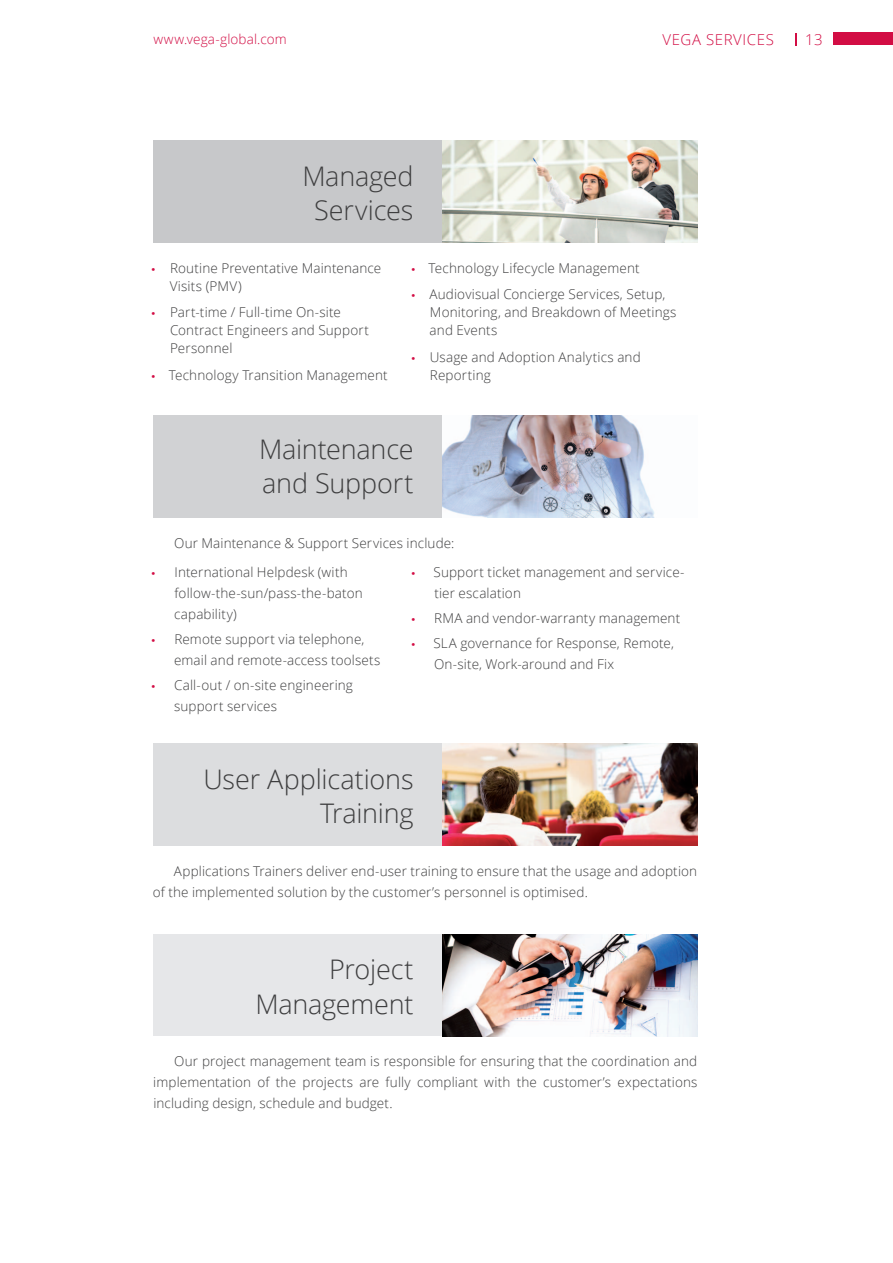
<style>
.page{position:relative;width:893px;height:1263px;background:#fff}
.page>*{position:absolute;margin:0;border:0;box-sizing:border-box;transform-origin:0 0}
.t1{font:300 27px/34.5px "Open Sans";letter-spacing:-.01em;color:#3e3e3f;text-align:right}
.t2{font:300 15px "Open Sans";letter-spacing:.04em;color:#d20d44}
.t3{font:300 13.5px/21px "Open Sans";letter-spacing:.01em;color:#3e3e3f}
.t4{font:300 13.5px "Open Sans";letter-spacing:.01em;color:#d20d44}
.s1{font-family:"Myriad Pro";font-weight:400;color:#d20d44}
</style>
<div class="page">
<div style="left:153px;top:140px;width:289px;height:102px;background:#c7c8ca"></div>
<div style="left:153px;top:416px;width:289px;height:102px;background:#d1d2d4"></div>
<div style="left:153px;top:744px;width:289px;height:102px;background:#dcdddf"></div>
<div style="left:153px;top:935px;width:289px;height:101px;background:#e6e7e9"></div>
<div style="left:833px;top:32px;width:60px;height:13px;background:#d20d44"></div>
<svg style="left:795px;top:33px;width:2px;height:13px"></svg>
<img style="left:442px;top:140px;width:256px;height:102px">
<img style="left:442px;top:416px;width:213px;height:102px">
<img style="left:442px;top:744px;width:256px;height:102px">
<img style="left:442px;top:934px;width:256px;height:102px">
<p class="t4" style="left:153px;top:29px;width:135px">www.vega-global.com</p>
<h1 class="t1" style="left:302px;top:158px;width:113px;text-align:center">Managed<br>Services</h1>
<p class="t2" style="left:662px;top:29px;width:18px">Vega</p>
<p class="t2" style="left:706px;top:29px;width:37px">Services</p>
<p class="t2" style="left:805px;top:29px;width:19px">13</p>
<p class="t3" style="left:170px;top:259px;width:213px;line-height:18px;text-indent:-18px"><span class="s1">•</span> Routine Preventative Maintenance<br>Visits (PMV)</p>
<p class="t3" style="left:170px;top:303px;width:200px;line-height:18px;text-indent:-18px"><span class="s1">•</span> Part-time / Full-time On-site<br>Contract Engineers and Support<br>Personnel</p>
<p class="t3" style="left:152px;top:364px;width:238px"><span class="s1">•</span> Technology Transition Management</p>
<p class="t3" style="left:411px;top:257px;width:230px"><span class="s1">•</span> Technology Lifecycle Management</p>
<p class="t3" style="left:430px;top:285px;width:248px;line-height:18px;text-indent:-18px"><span class="s1">•</span> Audiovisual Concierge Services, Setup,<br>Monitoring, and Breakdown of Meetings and Events</p>
<p class="t3" style="left:430px;top:348px;width:212px;line-height:18px;text-indent:-19px"><span class="s1">•</span> Usage and Adoption Analytics and<br>Reporting</p>
<h1 class="t1" style="left:259px;top:431px;width:156px;text-align:left">Maintenance and Support</h1>
<p class="t3" style="left:174px;top:532px;width:282px">Our Maintenance &amp; Support Services include:</p>
<p class="t3" style="left:174px;top:561px;width:190px;text-indent:-23px"><span class="s1">•</span> International Helpdesk (with follow-the-sun/pass-the-baton capability)</p>
<p class="t3" style="left:174px;top:628px;width:208px;text-indent:-23px"><span class="s1">•</span> Remote support via telephone, email and remote-access toolsets</p>
<p class="t3" style="left:174px;top:674px;width:180px;text-indent:-23px"><span class="s1">•</span> Call-out / on-site engineering support services</p>
<p class="t3" style="left:434px;top:561px;width:252px;text-indent:-23px"><span class="s1">•</span> Support ticket management and service&shy;tier escalation</p>
<p class="t3" style="left:411px;top:607px;width:270px"><span class="s1">•</span> RMA and vendor-warranty management</p>
<p class="t3" style="left:434px;top:632px;width:241px;text-indent:-23px"><span class="s1">•</span> SLA governance for Response, Remote,<br>On-site, Work-around and Fix</p>
<h1 class="t1" style="left:204px;top:761px;width:211px">User Applications<br>Training</h1>
<p class="t3" style="left:153px;top:860px;width:546px;text-indent:21px">Applications Trainers deliver end-user training to ensure that the usage and adoption of the implemented solution by the customer’s personnel is optimised.</p>
<h1 class="t1" style="left:256px;top:951px;width:159px">Project<br>Management</h1>
<p class="t3" style="left:153px;top:1051px;width:546px;text-align:justify;text-indent:21px">Our project management team is responsible for ensuring that the coordination and implementation of the projects are fully compliant with the customer’s expectations including design, schedule and budget.</p>
</div>
